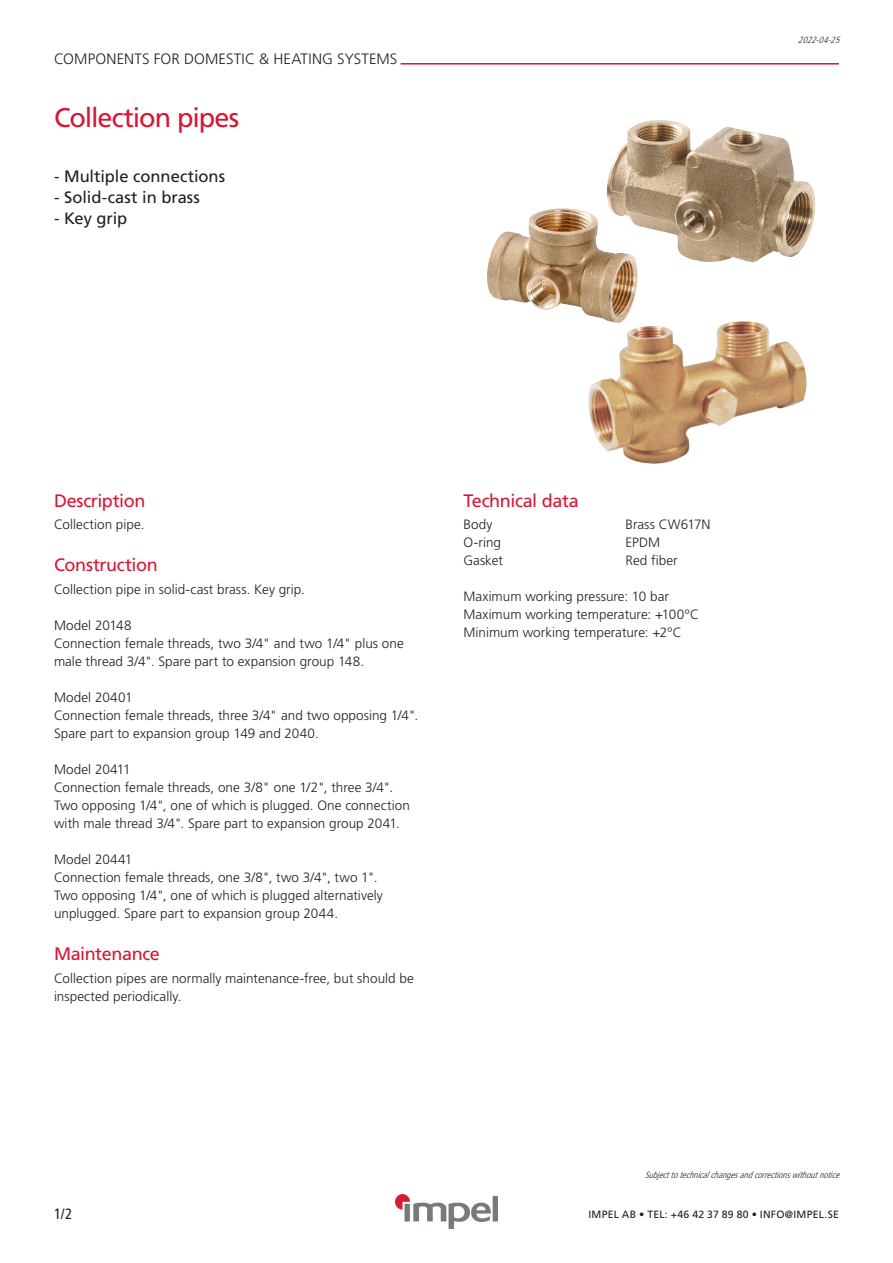
<style>
.page{position:relative;width:893px;height:1263px;background:#fff}
.page>*{position:absolute;margin:0;border:0;box-sizing:border-box;transform-origin:0 0}
.Rubrik_1{font:27px "Frutiger";letter-spacing:-.04em;color:#d71634}
.Rubrik_2{font:18px "Frutiger";letter-spacing:-.02em;color:#d71634}
.Ingress_1{font:16.5px "Frutiger";color:#231f20}
.Toppdekor_Versalrubr{font:300 15px "Frutiger";letter-spacing:.01em;color:#231f20}
.Paginering_V{font:condensed 15px "Frutiger";color:#231f20}
.Brödtext{font:300 13.5px/18px "Frutiger";letter-spacing:.005em;color:#231f20}
.t1{font:10.5px "Frutiger";letter-spacing:.02em;color:#231f20}
.Bildtext_-_ändringar{font:italic 300 condensed 9px "Frutiger LT Std";color:#231f20}
</style>
<div class="page">
<img style="left:487px;top:208px;width:151px;height:113px">
<img style="left:605px;top:120px;width:210px;height:143px">
<img style="left:588px;top:321px;width:219px;height:143px">
<hr style="left:401px;top:63px;width:438px;height:2px;background:#d71634">
<img style="left:396px;top:1195px;width:101px;height:33px">
<p class="Toppdekor_Versalrubr" style="left:54px;top:51px;width:345px">COMPONENTS FOR DOMESTIC &amp; HEATING SYSTEMS</p>
<p class="Rubrik_1" style="left:54px;top:101px;width:187px">Collection pipes</p>
<p class="Ingress_1" style="left:54px;top:167px;width:173px">- Multiple connections</p>
<p class="Ingress_1" style="left:54px;top:188px;width:147px">- Solid-cast in brass</p>
<p class="Ingress_1" style="left:54px;top:209px;width:75px">- Key grip</p>
<p class="Bildtext_-_ändringar" style="left:798px;top:34px;width:46px">2022-04-25</p>
<p class="Rubrik_2" style="left:54px;top:490px;width:93px">Description</p>
<p class="Brödtext" style="left:54px;top:516px;width:92px">Collection pipe.</p>
<p class="Rubrik_2" style="left:54px;top:555px;width:105px">Construction</p>
<p class="Brödtext" style="left:54px;top:580px;width:252px">Collection pipe in solid-cast brass. Key grip.</p>
<p class="Brödtext" style="left:54px;top:616px;width:79px">Model 20148</p>
<p class="Brödtext" style="left:54px;top:634px;width:351px">Connection female threads, two 3/4" and two 1/4" plus one male thread 3/4". Spare part to expansion group 148.</p>
<p class="Brödtext" style="left:54px;top:688px;width:80px">Model 20401</p>
<p class="Brödtext" style="left:54px;top:706px;width:366px">Connection female threads, three 3/4" and two opposing 1/4".<br>Spare part to expansion group 149 and 2040.</p>
<p class="Brödtext" style="left:54px;top:760px;width:78px">Model 20411</p>
<p class="Brödtext" style="left:54px;top:778px;width:341px">Connection female threads, one 3/8" one 1/2", three 3/4".</p>
<p class="Brödtext" style="left:54px;top:796px;width:357px">Two opposing 1/4", one of which is plugged. One connection with male thread 3/4". Spare part to expansion group 2041.</p>
<p class="Brödtext" style="left:54px;top:850px;width:80px">Model 20441</p>
<p class="Brödtext" style="left:54px;top:868px;width:325px">Connection female threads, one 3/8", two 3/4", two 1".</p>
<p class="Brödtext" style="left:54px;top:886px;width:330px">Two opposing 1/4", one of which is plugged alternatively</p>
<p class="Brödtext" style="left:54px;top:904px;width:286px">unplugged. Spare part to expansion group 2044.</p>
<p class="Rubrik_2" style="left:54px;top:943px;width:107px">Maintenance</p>
<p class="Brödtext" style="left:54px;top:969px;width:361px">Collection pipes are normally maintenance-free, but should be inspected periodically.</p>
<p class="Rubrik_2" style="left:463px;top:490px;width:117px">Technical data</p>
<p class="Brödtext" style="left:463px;top:516px;width:30px">Body</p>
<p class="Brödtext" style="left:625px;top:516px;width:86px">Brass CW617N</p>
<p class="Brödtext" style="left:463px;top:534px;width:39px">O-ring</p>
<p class="Brödtext" style="left:625px;top:534px;width:36px">EPDM</p>
<p class="Brödtext" style="left:463px;top:552px;width:41px">Gasket</p>
<p class="Brödtext" style="left:625px;top:552px;width:54px">Red fiber</p>
<p class="Brödtext" style="left:463px;top:588px;width:207px">Maximum working pressure: 10 bar</p>
<p class="Brödtext" style="left:463px;top:606px;width:237px">Maximum working temperature: +100ºC</p>
<p class="Brödtext" style="left:463px;top:624px;width:220px">Minimum working temperature: +2ºC</p>
<p class="Paginering_V" style="left:54px;top:1205px;width:20px">1/2</p>
<p class="Bildtext_-_ändringar" style="left:645px;top:1170px;width:199px">Subjecttotechnicalchangesandcorrectionswithoutnotice</p>
<p class="t1" style="left:588px;top:1208px;width:252px">IMPEL AB • TEL: +46 42 37 89 80 • INFO@IMPEL.SE</p>
</div>
